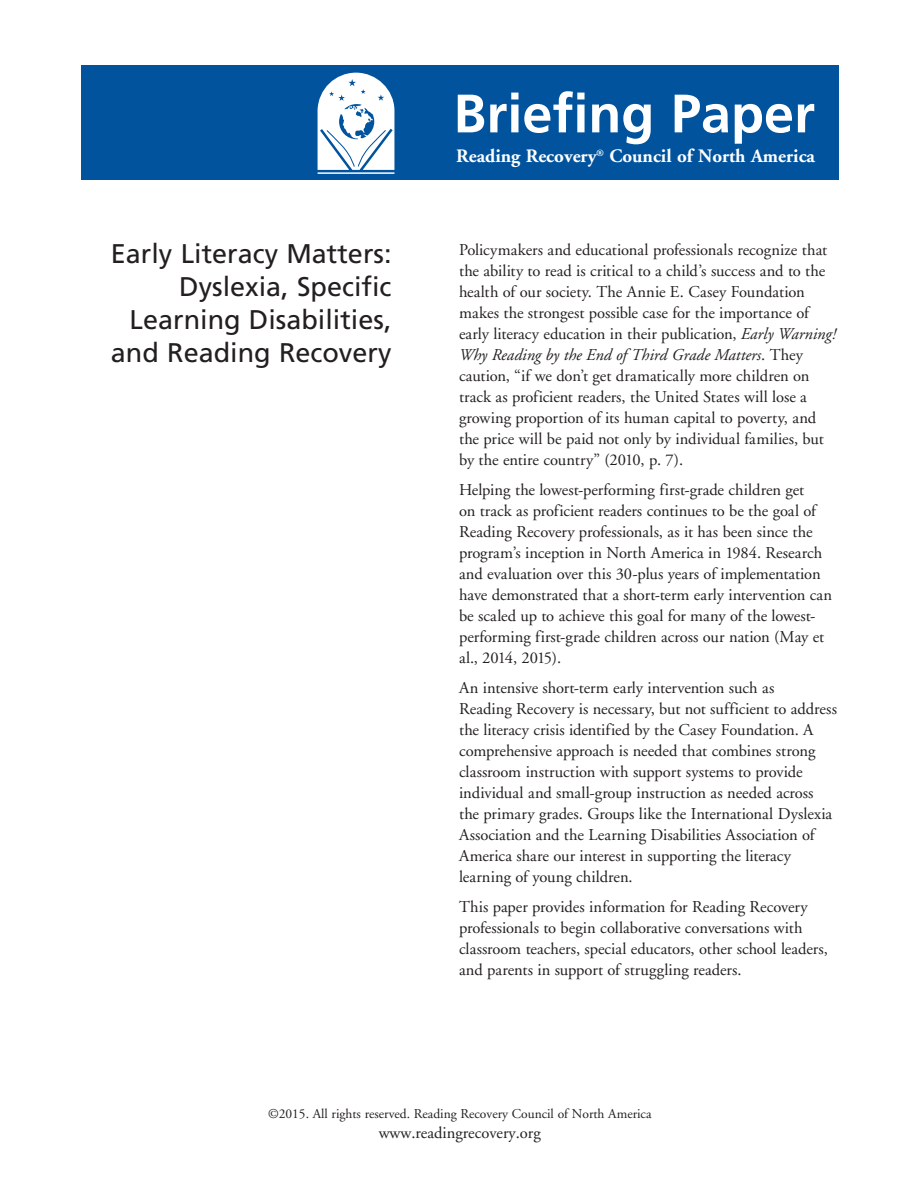
<style>
.page{position:relative;width:918px;height:1188px;background:#fff}
.page>*{position:absolute;margin:0;border:0;box-sizing:border-box;transform-origin:0 0}
.t1{font:700 54px "Frutiger LT Std";color:#fff}
.t2{font:27px/33px "Frutiger LT Std";color:#231f20;text-align:right}
.t3{font:700 18.9px "Adobe Garamond";color:#fff}
.Text{font:16.5px/21px "Adobe Garamond";color:#231f20}
.t4{font:13.5px "Adobe Garamond";color:#231f20}
.s1{font-style:italic}
</style>
<div class="page">
<div style="left:81px;top:65px;width:758px;height:115px;background:#01539e"></div>
<hr style="left:318px;top:172px;width:77px;height:2px;background:#fff">
<svg style="left:318px;top:73px;width:76px;height:97px;background:#cfdfed"></svg>
<p class="t2" style="left:111px;top:238px;width:282px">Early Literacy Matters:</p>
<p class="t2" style="left:111px;top:271px;width:282px">Dyslexia, Specific<br>Learning Disabilities, and Reading Recovery</p>
<p class="t1" style="left:453px;top:82px;width:363px">Briefing Paper</p>
<p class="t3" style="left:456px;top:146px;width:360px">Reading Recovery<sup>®</sup> Council of North America</p>
<p class="Text" style="left:459px;top:240px;width:378px">Policymakers and educational professionals recognize that the ability to read is critical to a child’s success and to the health of our society. The Annie E. Casey Foundation makes the strongest possible case for the importance of early literacy education in their publication, <span class="s1">Early Warning!<br>Why Reading by the End of Third Grade Matters</span>. They caution, “if we don’t get dramatically more children on track as proficient readers, the United States will lose a growing proportion of its human capital to poverty, and the price will be paid not only by individual families, but by the entire country” (2010, p. 7).</p>
<p class="Text" style="left:459px;top:480px;width:375px">Helping the lowest-performing first-grade children get<br>on track as proficient readers continues to be the goal of Reading Recovery professionals, as it has been since the program’s inception in North America in 1984. Research and evaluation over this 30-plus years of implementation have demonstrated that a short-term early intervention can be scaled up to achieve this goal for many of the lowest&shy;performing first-grade children across our nation (May et al., 2014, 2015).</p>
<p class="Text" style="left:459px;top:678px;width:380px">An intensive short-term early intervention such as<br>Reading Recovery is necessary, but not sufficient to address the literacy crisis identified by the Casey Foundation. A comprehensive approach is needed that combines strong classroom instruction with support systems to provide individual and small-group instruction as needed across the primary grades. Groups like the International Dyslexia Association and the Learning Disabilities Association of America share our interest in supporting the literacy learning of young children.</p>
<p class="Text" style="left:459px;top:897px;width:370px">This paper provides information for Reading Recovery professionals to begin collaborative conversations with classroom teachers, special educators, other school leaders, and parents in support of struggling readers.</p>
<p class="t4" style="left:268px;top:1107px;width:385px">©2015. All rights reserved. Reading Recovery Council of North America</p>
<p class="Text" style="left:379px;top:1123px;width:164px">www.readingrecovery.org</p>
</div>
